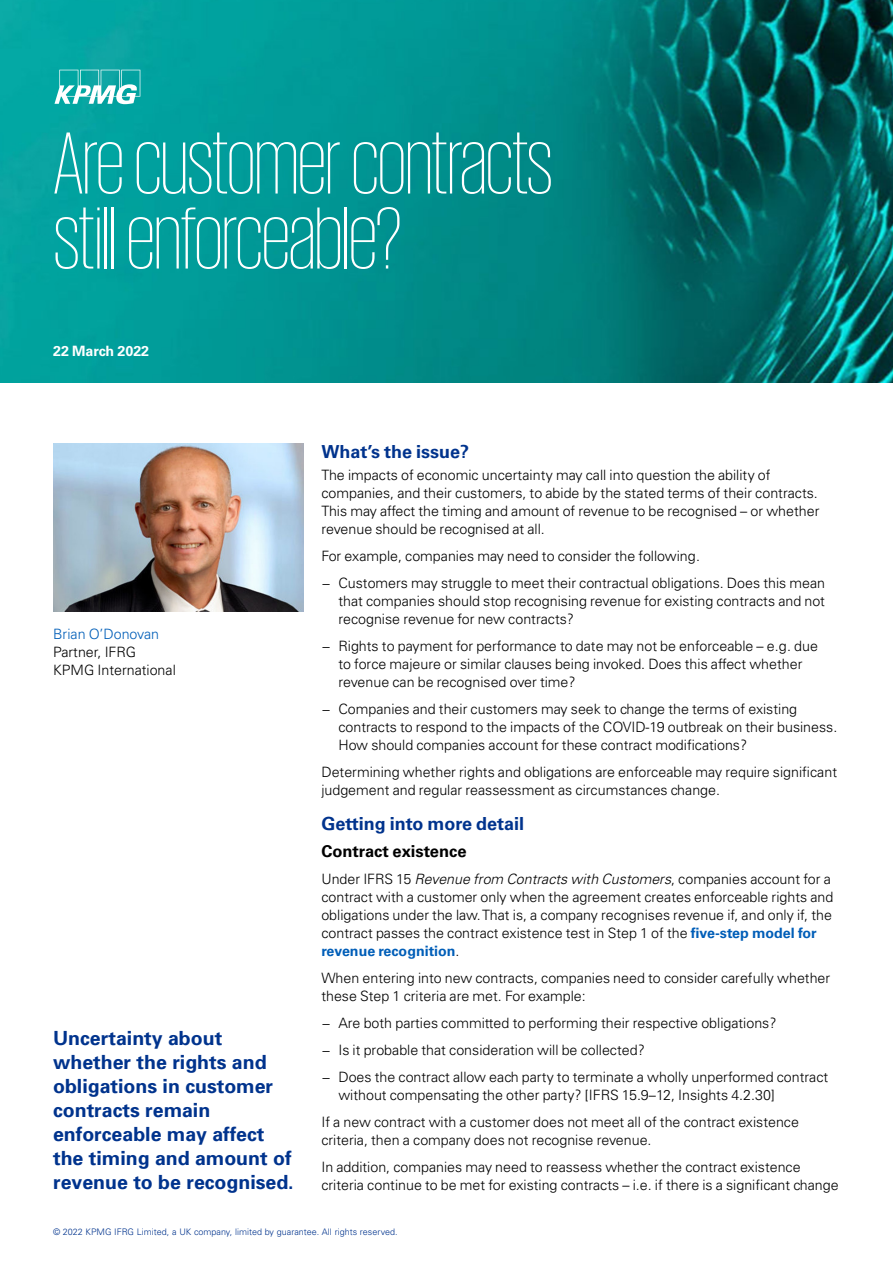
<style>
.page{position:relative;width:893px;height:1263px;background:#fff}
.page>*{position:absolute;margin:0;border:0;box-sizing:border-box;transform-origin:0 0}
.Heading_26pt_White{font:200 90px/75px "KPMG";letter-spacing:-.01em;color:#fff}
.t1{font:700 19.5px/24px "Univers";color:#00338d}
.Sub-heading_12pt{font:700 18px "Univers LT Std";color:#00338d}
.Sub-heading_9_5pt_bl{font:700 16.5px "Univers LT Std";color:#000}
.Bodycopy_9_5pt{font:300 14.25px/18px "Univers";color:#000}
.Bodycopy_9_5pt-2{font:300 14.25px "Univers";color:#005eb8}
.Bodycopy_9_5pt-3{font:700 14.25px "Univers LT Std";color:#fff}
.t2{font:300 9px "Univers LT Std";color:#00338d}
.s1{font-style:italic}
.s2{font-family:"Univers LT Std";font-weight:700;color:#005eb8}
</style>
<div class="page">
<img style="left:0;top:0;width:893px;height:383px">
<img style="left:53px;top:444px;width:250px;height:168px">
<svg style="left:55px;top:70px;width:85px;height:34px"></svg>
<p class="Heading_26pt_White" style="left:53px;top:124px;width:501px">Are customer contracts stillenforceable?</p>
<p class="Bodycopy_9_5pt-3" style="left:53px;top:342px;width:98px">22 March 2022</p>
<p class="Bodycopy_9_5pt-2" style="left:53px;top:625px;width:107px">Brian O’Donovan</p>
<p class="Bodycopy_9_5pt" style="left:53px;top:643px;width:124px">Partner, IFRG<br>KPMG International</p>
<p class="t1" style="left:53px;top:1026px;width:242px">Uncertainty about whether the rights and obligations in customer contracts remain enforceable may affect the timing and amount of revenue to be recognised.</p>
<p class="Sub-heading_12pt" style="left:321px;top:441px;width:149px">What’s the issue?</p>
<p class="Bodycopy_9_5pt" style="left:321px;top:466px;width:500px">The impacts of economic uncertainty may call into question the ability of companies, and their customers, to abide by the stated terms of their contracts.<br>This may affect the timing and amount of revenue to be recognised – or whether revenue should be recognised at all.</p>
<p class="Bodycopy_9_5pt" style="left:321px;top:547px;width:380px">For example, companies may need to consider the following.</p>
<p class="Bodycopy_9_5pt" style="left:338px;top:574px;width:488px;text-align:justify;text-indent:-17px">− Customers may struggle to meet their contractual obligations. Does this mean that companies should stop recognising revenue for existing contracts and not recognise revenue for new contracts?</p>
<p class="Bodycopy_9_5pt" style="left:338px;top:637px;width:481px;text-indent:-17px">− Rights to payment for performance to date may not be enforceable – e.g. due to force majeure or similar clauses being invoked. Does this affect whether revenue can be recognised over time?</p>
<p class="Bodycopy_9_5pt" style="left:338px;top:700px;width:500px;text-indent:-17px">− Companies and their customers may seek to change the terms of existing contracts to respond to the impacts of the COVID-19 outbreak on their business.<br>How should companies account for these contract modifications?</p>
<p class="Bodycopy_9_5pt" style="left:321px;top:763px;width:517px">Determining whether rights and obligations are enforceable may require significant judgement and regular reassessment as circumstances change.</p>
<p class="Sub-heading_12pt" style="left:321px;top:813px;width:204px">Getting into more detail</p>
<p class="Sub-heading_9_5pt_bl" style="left:321px;top:841px;width:147px">Contract existence</p>
<p class="Bodycopy_9_5pt" style="left:321px;top:869px;width:513px">Under IFRS 15 <span class="s1">Revenue from Contracts with Customers</span>, companies account for a contract with a customer only when the agreement creates enforceable rights and obligations under the law. That is, a company recognises revenue if, and only if, the contract passes the contract existence test in Step 1 of the <span class="s2">five-step model for revenue recognition</span>.</p>
<p class="Bodycopy_9_5pt" style="left:321px;top:968px;width:510px">When entering into new contracts, companies need to consider carefully whether these Step 1 criteria are met. For example:</p>
<p class="Bodycopy_9_5pt" style="left:321px;top:1013px;width:457px">− Are both parties committed to performing their respective obligations?</p>
<p class="Bodycopy_9_5pt" style="left:321px;top:1040px;width:325px">− Is it probable that consideration will be collected?</p>
<p class="Bodycopy_9_5pt" style="left:338px;top:1067px;width:491px;text-indent:-17px">− Does the contract allow each party to terminate a wholly unperformed contract without compensating the other party? [IFRS 15.9–12, Insights 4.2.30]</p>
<p class="Bodycopy_9_5pt" style="left:321px;top:1112px;width:479px">If a new contract with a customer does not meet all of the contract existence criteria, then a company does not recognise revenue.</p>
<p class="Bodycopy_9_5pt" style="left:321px;top:1157px;width:519px">In addition, companies may need to reassess whether the contract existence criteria continue to be met for existing contracts – i.e. if there is a significant change</p>
<p class="t2" style="left:53px;top:1227px;width:346px">© 2022 KPMG IFRG Limited, a UK company, limited by guarantee. All rights reserved.</p>
</div>
